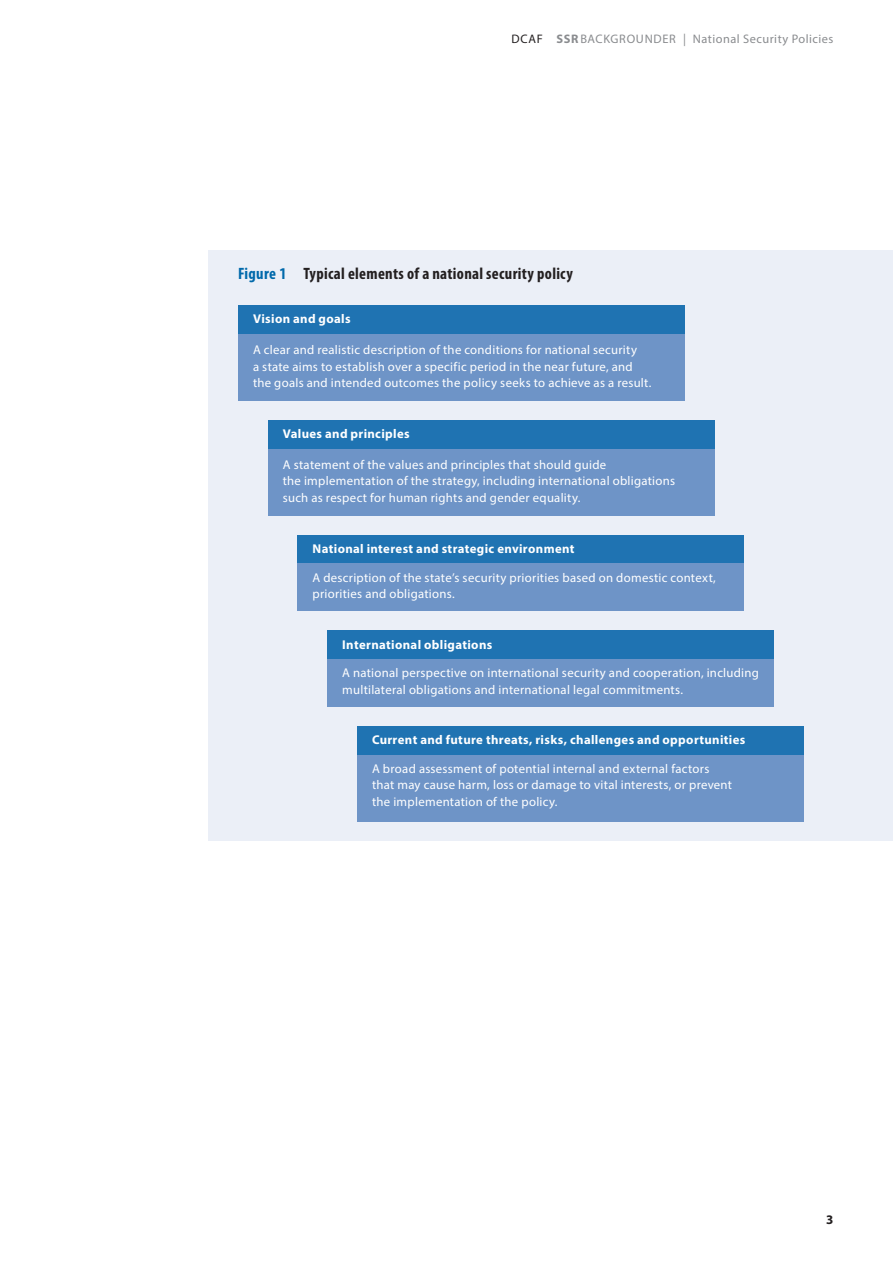
<style>
.page{position:relative;width:893px;height:1263px;background:#fff}
.page>*{position:absolute;margin:0;border:0;box-sizing:border-box;transform-origin:0 0}
._5_Graf_Tab_GS{font:700 condensed 16.5px "Myriad Pro";letter-spacing:.02em;color:#231f20}
.t1{font:700 13.2px "Myriad Pro";color:#231f20}
._5_Graf_Tab_GS-2{font:12.75px/16.5px "Myriad Pro";letter-spacing:.02em;color:#fff}
._5_Graf_Tab_GS-3{font:700 12.75px "Myriad Pro";letter-spacing:.025em;color:#fff}
.t2{font:12.3px "Myriad Pro";letter-spacing:.04em;color:#8a8c8f}
.s1{color:#231f20}
.s2{font-weight:700}
.s3{color:#0069ab}
</style>
<div class="page">
<div style="left:208px;top:251px;width:685px;height:590px;background:#ebeff7"></div>
<div style="left:238px;top:305px;width:447px;height:29px;background:#1f73b2"></div>
<div style="left:238px;top:334px;width:447px;height:67px;background:#6e94c7"></div>
<div style="left:268px;top:420px;width:446px;height:29px;background:#1f73b2"></div>
<div style="left:268px;top:449px;width:446px;height:67px;background:#6e94c7"></div>
<div style="left:298px;top:535px;width:446px;height:28px;background:#1f73b2"></div>
<div style="left:298px;top:563px;width:446px;height:48px;background:#6e94c7"></div>
<div style="left:327px;top:630px;width:447px;height:29px;background:#1f73b2"></div>
<div style="left:327px;top:659px;width:447px;height:48px;background:#6e94c7"></div>
<div style="left:357px;top:726px;width:447px;height:29px;background:#1f73b2"></div>
<div style="left:357px;top:755px;width:447px;height:67px;background:#6e94c7"></div>
<p class="t2" style="left:512px;top:32px;width:323px"><span class="s1">DCAF</span> <span class="s2">SSR</span>BACKGROUNDER | National Security Policies</p>
<p class="_5_Graf_Tab_GS" style="left:238px;top:265px;width:336px"><span class="s3">Figure 1</span> Typical elements of a national security policy</p>
<p class="_5_Graf_Tab_GS-3" style="left:253px;top:311px;width:99px">Vision and goals</p>
<p class="_5_Graf_Tab_GS-2" style="left:253px;top:341px;width:400px">A clear and realistic description of the conditions for national security<br>a state aims to establish over a specific period in the near future, and the goals and intended outcomes the policy seeks to achieve as a result.</p>
<p class="_5_Graf_Tab_GS-3" style="left:283px;top:425px;width:129px">Values and principles</p>
<p class="_5_Graf_Tab_GS-2" style="left:283px;top:456px;width:394px">A statement of the values and principles that should guide<br>the implementation of the strategy, including international obligations such as respect for human rights and gender equality.</p>
<p class="_5_Graf_Tab_GS-3" style="left:313px;top:540px;width:263px">National interest and strategic environment</p>
<p class="_5_Graf_Tab_GS-2" style="left:313px;top:569px;width:405px">A description of the state’s security priorities based on domestic context, priorities and obligations.</p>
<p class="_5_Graf_Tab_GS-3" style="left:342px;top:636px;width:152px">International obligations</p>
<p class="_5_Graf_Tab_GS-2" style="left:342px;top:664px;width:418px">A national perspective on international security and cooperation, including multilateral obligations and international legal commitments.</p>
<p class="_5_Graf_Tab_GS-3" style="left:372px;top:731px;width:375px">Current and future threats, risks, challenges and opportunities</p>
<p class="_5_Graf_Tab_GS-2" style="left:372px;top:760px;width:362px">A broad assessment of potential internal and external factors that may cause harm, loss or damage to vital interests, or prevent the implementation of the policy.</p>
<p class="t1" style="left:826px;top:1210px;width:9px">3</p>
</div>
